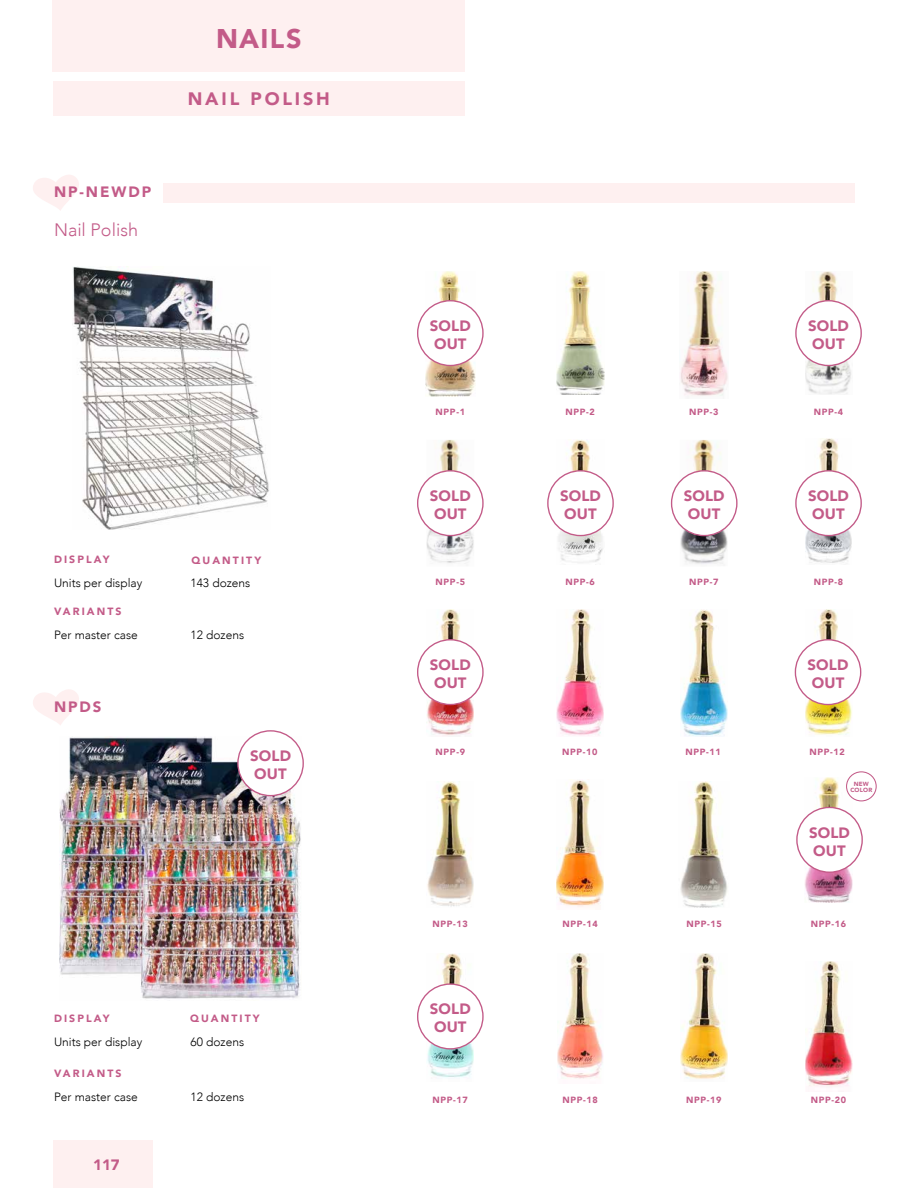
<style>
.page{position:relative;width:918px;height:1188px;background:#fff}
.page>*{position:absolute;margin:0;border:0;box-sizing:border-box;transform-origin:0 0}
.t1{font:900 27px "Avenir";letter-spacing:.045em;color:#c35b88}
.t2{font:900 18px "Avenir";letter-spacing:.16em;color:#c35b88}
.t3{font:300 18px "Avenir";color:#c35b88}
.t4{font:900 15px/18px "Avenir";letter-spacing:.01em;color:#c35b88}
.t5{font:300 12px "Avenir";color:#000}
.t6{font:900 10.5px "Avenir";letter-spacing:.2em;color:#c35b88}
.t7{font:900 9px "Avenir";letter-spacing:.075em;color:#c35b88}
.t8{font:900 6px/5.8px "Avenir";letter-spacing:.035em;color:#c35b88;text-align:center}
</style>
<div class="page">
<div style="left:53px;top:1141px;width:100px;height:47px;background:#fef0f0"></div>
<div style="left:52px;top:0;width:413px;height:72px;background:#fef0f0"></div>
<div style="left:53px;top:81px;width:411px;height:35px;background:#fef0f0"></div>
<svg style="left:33px;top:175px;width:46px;height:35px"></svg>
<svg style="left:33px;top:689px;width:46px;height:36px"></svg>
<div style="left:164px;top:183px;width:691px;height:19px;background:#fef0f0"></div>
<img style="left:60px;top:736px;width:242px;height:263px">
<img style="left:680px;top:271px;width:48px;height:125px">
<img style="left:805px;top:271px;width:47px;height:123px">
<img style="left:426px;top:440px;width:48px;height:124px">
<img style="left:556px;top:440px;width:48px;height:123px">
<img style="left:680px;top:440px;width:48px;height:124px">
<img style="left:805px;top:438px;width:47px;height:125px">
<img style="left:427px;top:610px;width:47px;height:126px">
<img style="left:556px;top:610px;width:48px;height:126px">
<img style="left:681px;top:610px;width:46px;height:126px">
<img style="left:805px;top:610px;width:47px;height:125px">
<img style="left:556px;top:780px;width:48px;height:127px">
<img style="left:427px;top:954px;width:47px;height:124px">
<img style="left:557px;top:953px;width:46px;height:126px">
<img style="left:680px;top:953px;width:48px;height:126px">
<img style="left:805px;top:961px;width:47px;height:126px">
<img style="left:680px;top:782px;width:48px;height:126px">
<img style="left:427px;top:782px;width:47px;height:125px">
<img style="left:805px;top:777px;width:48px;height:126px">
<div style="left:846px;top:771px;width:31px;height:30px;border:1px solid #c35b88;border-radius:50%"></div>
<img style="left:425px;top:271px;width:50px;height:125px">
<img style="left:556px;top:271px;width:49px;height:124px">
<div style="left:238px;top:731px;width:65px;height:65px;background:#fff;border-radius:50%"></div>
<div style="left:237px;top:730px;width:67px;height:66px;border:1px solid #c35b88;border-radius:50%"></div>
<div style="left:418px;top:471px;width:65px;height:65px;background:#fff;border-radius:50%"></div>
<div style="left:417px;top:470px;width:67px;height:66px;border:1px solid #c35b88;border-radius:50%"></div>
<div style="left:418px;top:640px;width:65px;height:65px;background:#fff;border-radius:50%"></div>
<div style="left:417px;top:639px;width:67px;height:66px;border:1px solid #c35b88;border-radius:50%"></div>
<div style="left:795px;top:640px;width:66px;height:65px;background:#fff;border-radius:50%"></div>
<div style="left:795px;top:639px;width:66px;height:66px;border:1px solid #c35b88;border-radius:50%"></div>
<div style="left:418px;top:984px;width:65px;height:65px;background:#fff;border-radius:50%"></div>
<div style="left:417px;top:983px;width:67px;height:67px;border:1px solid #c35b88;border-radius:50%"></div>
<div style="left:797px;top:807px;width:65px;height:65px;background:#fff;border-radius:50%"></div>
<div style="left:796px;top:807px;width:67px;height:66px;border:1px solid #c35b88;border-radius:50%"></div>
<div style="left:548px;top:471px;width:65px;height:65px;background:#fff;border-radius:50%"></div>
<div style="left:547px;top:470px;width:67px;height:66px;border:1px solid #c35b88;border-radius:50%"></div>
<div style="left:672px;top:471px;width:65px;height:65px;background:#fff;border-radius:50%"></div>
<div style="left:671px;top:470px;width:67px;height:66px;border:1px solid #c35b88;border-radius:50%"></div>
<div style="left:796px;top:471px;width:65px;height:65px;background:#fff;border-radius:50%"></div>
<div style="left:795px;top:470px;width:67px;height:66px;border:1px solid #c35b88;border-radius:50%"></div>
<div style="left:796px;top:301px;width:65px;height:65px;background:#fff;border-radius:50%"></div>
<div style="left:795px;top:300px;width:67px;height:66px;border:1px solid #c35b88;border-radius:50%"></div>
<div style="left:418px;top:301px;width:65px;height:65px;background:#fff;border-radius:50%"></div>
<div style="left:417px;top:300px;width:67px;height:66px;border:1px solid #c35b88;border-radius:50%"></div>
<img style="left:73px;top:267px;width:196px;height:262px">
<h1 class="t1" style="left:216px;top:15px;width:87px">NAILS</h1>
<h3 class="t4" style="left:54px;top:183px;width:99px">NP-NEWDP</h3>
<h2 class="t3" style="left:54px;top:220px;width:86px">Nail Polish</h2>
<h2 class="t2" style="left:188px;top:83px;width:144px">NAIL POLISH</h2>
<p class="t6" style="left:54px;top:550px;width:57px">DISPLAY</p>
<p class="t6" style="left:191px;top:552px;width:71px">QUANTITY</p>
<h3 class="t5" style="left:54px;top:576px;width:90px">Units per display</h3>
<h3 class="t5" style="left:190px;top:576px;width:61px">143 dozens</h3>
<p class="t6" style="left:54px;top:602px;width:69px">VARIANTS</p>
<h3 class="t5" style="left:54px;top:628px;width:85px">Per master case</h3>
<h3 class="t5" style="left:190px;top:628px;width:55px">12 dozens</h3>
<h3 class="t4" style="left:54px;top:698px;width:49px">NPDS</h3>
<h3 class="t4" style="left:250px;top:746px;width:42px">SOLD<br>OUT</h3>
<p class="t6" style="left:54px;top:1009px;width:57px">DISPLAY</p>
<p class="t6" style="left:190px;top:1009px;width:71px">QUANTITY</p>
<h3 class="t5" style="left:54px;top:1035px;width:90px">Units per display</h3>
<h3 class="t5" style="left:190px;top:1035px;width:55px">60 dozens</h3>
<p class="t6" style="left:54px;top:1065px;width:69px">VARIANTS</p>
<h3 class="t5" style="left:54px;top:1090px;width:85px">Per master case</h3>
<h3 class="t5" style="left:190px;top:1090px;width:55px">12 dozens</h3>
<h3 class="t4" style="left:93px;top:1156px;width:28px">117</h3>
<h3 class="t4" style="left:430px;top:316px;width:42px">SOLD<br>OUT</h3>
<h3 class="t4" style="left:808px;top:316px;width:42px">SOLD<br>OUT</h3>
<p class="t7" style="left:436px;top:404px;width:31px">NPP-1</p>
<p class="t7" style="left:565px;top:404px;width:31px">NPP-2</p>
<p class="t7" style="left:689px;top:404px;width:31px">NPP-3</p>
<p class="t7" style="left:814px;top:404px;width:31px">NPP-4</p>
<h3 class="t4" style="left:430px;top:486px;width:42px">SOLD<br>OUT</h3>
<h3 class="t4" style="left:560px;top:486px;width:42px">SOLD<br>OUT</h3>
<h3 class="t4" style="left:684px;top:486px;width:42px">SOLD<br>OUT</h3>
<h3 class="t4" style="left:808px;top:486px;width:42px">SOLD<br>OUT</h3>
<p class="t7" style="left:436px;top:574px;width:31px">NPP-5</p>
<p class="t7" style="left:565px;top:574px;width:31px">NPP-6</p>
<p class="t7" style="left:689px;top:574px;width:31px">NPP-7</p>
<p class="t7" style="left:814px;top:574px;width:31px">NPP-8</p>
<h3 class="t4" style="left:430px;top:655px;width:42px">SOLD<br>OUT</h3>
<h3 class="t4" style="left:808px;top:655px;width:42px">SOLD<br>OUT</h3>
<p class="t7" style="left:436px;top:744px;width:31px">NPP-9</p>
<p class="t7" style="left:562px;top:744px;width:37px">NPP-10</p>
<p class="t7" style="left:686px;top:744px;width:37px">NPP-11</p>
<p class="t7" style="left:810px;top:744px;width:37px">NPP-12</p>
<p class="t8" style="left:850px;top:780px;width:23px">NEW<br>COLOR</p>
<h3 class="t4" style="left:809px;top:823px;width:42px">SOLD<br>OUT</h3>
<p class="t7" style="left:433px;top:916px;width:37px">NPP-13</p>
<p class="t7" style="left:811px;top:916px;width:37px">NPP-16</p>
<p class="t7" style="left:562px;top:916px;width:37px">NPP-14</p>
<p class="t7" style="left:687px;top:916px;width:37px">NPP-15</p>
<h3 class="t4" style="left:430px;top:1000px;width:42px">SOLD<br>OUT</h3>
<p class="t7" style="left:433px;top:1092px;width:37px">NPP-17</p>
<p class="t7" style="left:562px;top:1092px;width:37px">NPP-18</p>
<p class="t7" style="left:686px;top:1092px;width:37px">NPP-19</p>
<p class="t7" style="left:811px;top:1092px;width:37px">NPP-20</p>
</div>
